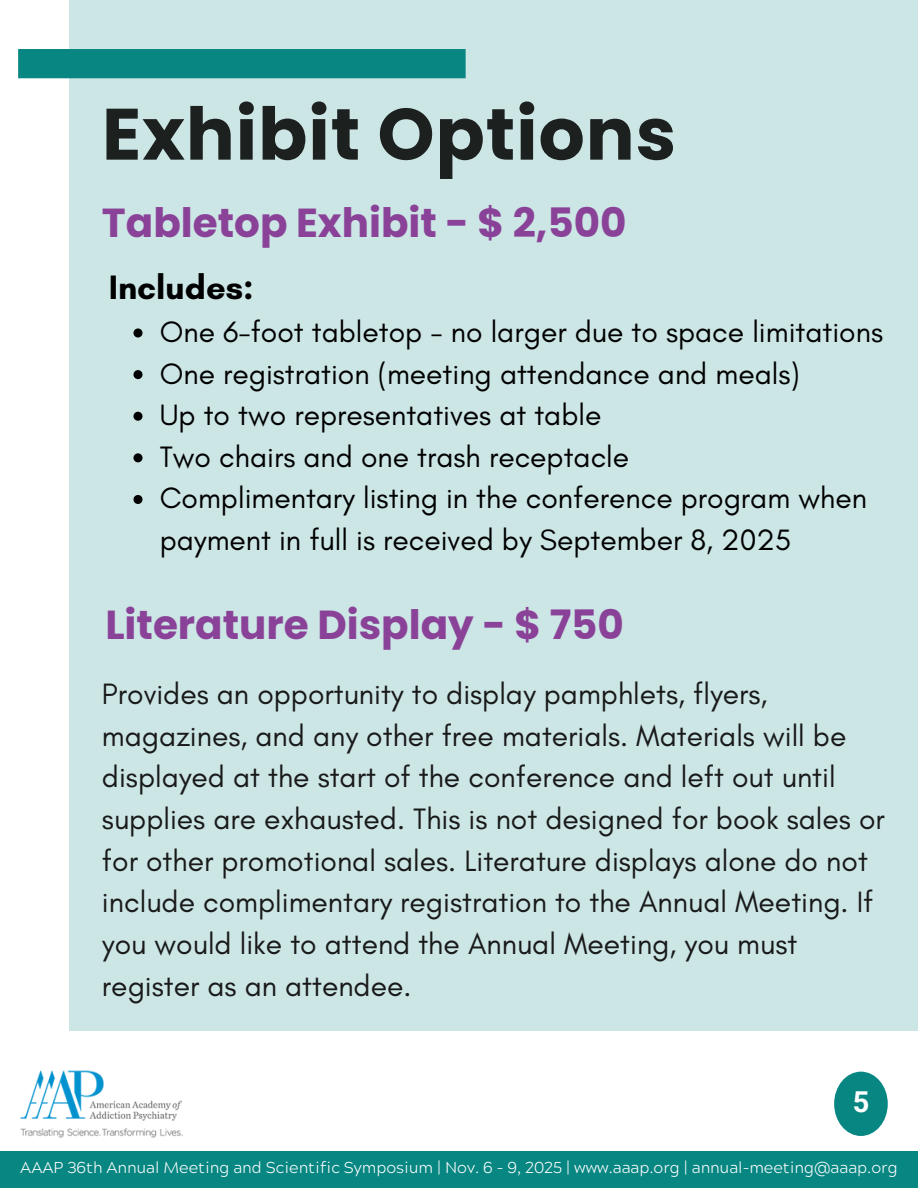
<style>
.page{position:relative;width:918px;height:1188px;background:#fff}
.page>*{position:absolute;margin:0;border:0;box-sizing:border-box;transform-origin:0 0}
.t1{font:700 72.6px "Poppins";letter-spacing:.015em;color:#1c2120}
.t2{font:700 40.5px "Poppins";color:#894298}
.t3{font:700 34.5px "Glacial Indifference";color:#000}
.t4{font:30px/41.7px "Glacial Indifference";color:#191919}
.t5{font:30px/41.7px "Glacial Indifference";color:#000}
.t6{font:700 28.8px "Roboto";color:#fff}
.t7{font:300 15.75px "Acherus Grotesque";color:#fff}
</style>
<div class="page">
<div style="left:70px;top:0;width:848px;height:1030px;background:#cce5e5"></div>
<div style="left:18px;top:49px;width:448px;height:29px;background:#078682"></div>
<img style="left:20px;top:1070px;width:163px;height:68px">
<div style="left:834px;top:1072px;width:54px;height:64px;background:#078682;border-radius:50%"></div>
<div style="left:0;top:1152px;width:918px;height:36px;background:#078682"></div>
<svg style="left:133px;top:328px;width:9px;height:9px"></svg>
<svg style="left:133px;top:370px;width:9px;height:9px"></svg>
<svg style="left:133px;top:412px;width:9px;height:9px"></svg>
<svg style="left:133px;top:453px;width:9px;height:9px"></svg>
<svg style="left:133px;top:495px;width:9px;height:9px"></svg>
<h3 class="t1" style="left:102px;top:83px;width:576px">Exhibit Options</h3>
<p class="t2" style="left:102px;top:194px;width:526px">Tabletop Exhibit - $ 2,500</p>
<p class="t3" style="left:109px;top:266px;width:147px">Includes:</p>
<p class="t5" style="left:160px;top:311px;width:725px">One 6-foot tabletop - no larger due to space limitations</p>
<p class="t5" style="left:160px;top:352px;width:641px">One registration (meeting attendance and meals)</p>
<h2 class="t5" style="left:160px;top:394px;width:443px">Up to two representatives at table</h2>
<h4 class="t5" style="left:160px;top:436px;width:471px">Two chairs and one trash receptacle</h4>
<p class="t5" style="left:160px;top:477px;width:709px">Complimentary listing in the conference program when payment in full is received by September 8, 2025</p>
<p class="t2" style="left:105px;top:597px;width:520px">Literature Display - $ 750</p>
<p class="t4" style="left:102px;top:673px;width:784px">Provides an opportunity to display pamphlets, flyers, magazines, and any other free materials. Materials will be displayed at the start of the conference and left out until supplies are exhausted. This is not designed for book sales or for other promotional sales. Literature displays alone do not include complimentary registration to the Annual Meeting. If you would like to attend the Annual Meeting, you must register as an attendee.</p>
<h1 class="t6" style="left:853px;top:1085px;width:18px">5</h1>
<h2 class="t7" style="left:20px;top:1161px;width:879px">AAAP 36th Annual Meeting and Scientific Symposium | Nov. 6 - 9, 2025 | www.aaap.org | annual-meeting@aaap.org</h2>
</div>
